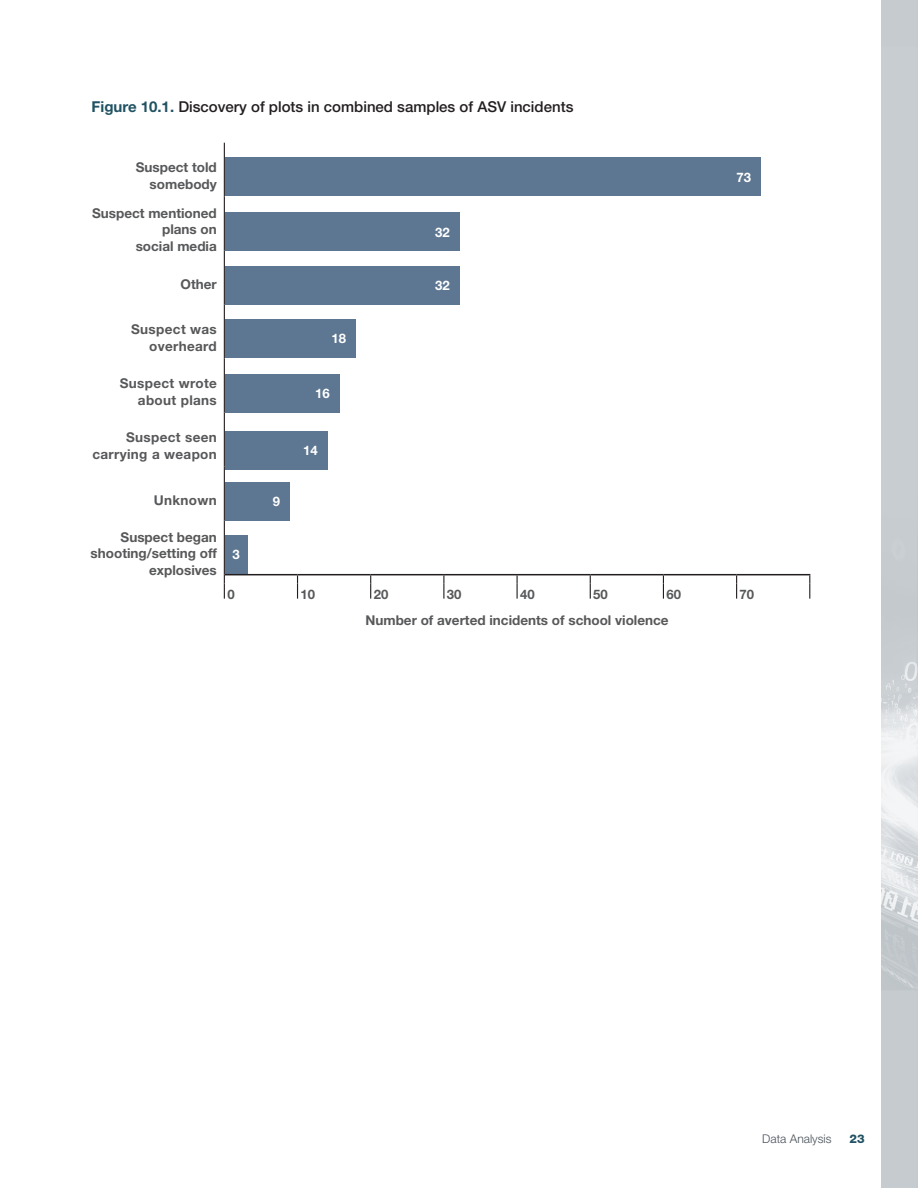
<style>
.page{position:relative;width:918px;height:1188px;background:#fff}
.page>*{position:absolute;margin:0;border:0;box-sizing:border-box;transform-origin:0 0}
.t1{font:500 15px "Helvetica Neue LT Std";color:#231f20}
.t2{font:700 13.5px/16.5px "Helvetica Neue LT Std";color:#57585a;text-align:right}
.t3{font:700 13.5px/16.5px "Helvetica Neue LT Std";letter-spacing:.025em;color:#57585a;text-align:right}
.t4{font:700 13.2px "Helvetica Neue LT Std";color:#57585a}
.t5{font:700 13.2px "Helvetica Neue LT Std";color:#fff}
.t6{font:300 12px "Helvetica Neue LT Std";color:#475057}
.t7{font:800 12px "Helvetica Neue LT Std";color:#215263}
.s1{font-weight:700;color:#215263}
</style>
<div class="page">
<img style="left:881px;top:0;width:37px;height:1188px">
<div style="left:225px;top:374px;width:114px;height:39px;background:#5d7691"></div>
<div style="left:225px;top:431px;width:102px;height:39px;background:#5d7691"></div>
<div style="left:225px;top:482px;width:65px;height:39px;background:#5d7691"></div>
<div style="left:225px;top:535px;width:23px;height:39px;background:#5d7691"></div>
<hr style="left:225px;top:574px;width:73px;height:1px;background:#231f20">
<hr style="left:298px;top:574px;width:73px;height:1px;background:#231f20">
<hr style="left:371px;top:574px;width:73px;height:1px;background:#231f20">
<hr style="left:444px;top:574px;width:73px;height:1px;background:#231f20">
<hr style="left:517px;top:574px;width:73px;height:1px;background:#231f20">
<hr style="left:590px;top:574px;width:73px;height:1px;background:#231f20">
<hr style="left:663px;top:574px;width:74px;height:1px;background:#231f20">
<hr style="left:737px;top:574px;width:73px;height:1px;background:#231f20">
<svg style="left:297px;top:575px;width:1px;height:24px"></svg>
<svg style="left:370px;top:575px;width:1px;height:24px"></svg>
<svg style="left:443px;top:575px;width:1px;height:24px"></svg>
<svg style="left:517px;top:575px;width:1px;height:24px"></svg>
<svg style="left:590px;top:575px;width:1px;height:24px"></svg>
<svg style="left:663px;top:575px;width:1px;height:24px"></svg>
<svg style="left:736px;top:575px;width:1px;height:24px"></svg>
<svg style="left:809px;top:575px;width:1px;height:24px"></svg>
<hr style="left:224px;top:143px;width:1px;height:54px;background:#231f20">
<hr style="left:224px;top:197px;width:1px;height:54px;background:#231f20">
<hr style="left:224px;top:251px;width:1px;height:54px;background:#231f20">
<hr style="left:224px;top:305px;width:1px;height:54px;background:#231f20">
<hr style="left:224px;top:359px;width:1px;height:54px;background:#231f20">
<hr style="left:224px;top:413px;width:1px;height:54px;background:#231f20">
<hr style="left:224px;top:467px;width:1px;height:54px;background:#231f20">
<hr style="left:224px;top:521px;width:1px;height:54px;background:#231f20">
<svg style="left:224px;top:575px;width:1px;height:24px"></svg>
<div style="left:225px;top:212px;width:234px;height:39px;background:#5d7691"></div>
<div style="left:225px;top:266px;width:234px;height:39px;background:#5d7691"></div>
<div style="left:225px;top:157px;width:536px;height:39px;background:#5d7691"></div>
<div style="left:225px;top:319px;width:131px;height:39px;background:#5d7691"></div>
<p class="t1" style="left:92px;top:98px;width:483px"><span class="s1">Figure 10.1.</span> Discovery of plots in combined samples of ASV incidents</p>
<p class="t2" style="left:136px;top:159px;width:83px">Suspect told somebody</p>
<p class="t2" style="left:92px;top:204px;width:126px">Suspect mentioned plans on<br>social media</p>
<p class="t2" style="left:181px;top:275px;width:38px">Other</p>
<p class="t3" style="left:131px;top:321px;width:87px">Suspect was overheard</p>
<p class="t3" style="left:120px;top:375px;width:99px">Suspect wrote about plans</p>
<p class="t3" style="left:92px;top:429px;width:126px">Suspect seen carrying a weapon</p>
<p class="t3" style="left:154px;top:491px;width:65px">Unknown</p>
<p class="t2" style="left:91px;top:528px;width:128px">Suspect began shooting/setting off explosives</p>
<p class="t5" style="left:232px;top:546px;width:9px">3</p>
<p class="t5" style="left:273px;top:493px;width:9px">9</p>
<p class="t5" style="left:332px;top:330px;width:16px">18</p>
<p class="t5" style="left:315px;top:385px;width:16px">16</p>
<p class="t5" style="left:303px;top:442px;width:16px">14</p>
<p class="t5" style="left:435px;top:224px;width:16px">32</p>
<p class="t5" style="left:435px;top:277px;width:16px">32</p>
<p class="t5" style="left:737px;top:169px;width:16px">73</p>
<p class="t4" style="left:227px;top:586px;width:9px">0</p>
<p class="t4" style="left:301px;top:586px;width:16px">10</p>
<p class="t4" style="left:374px;top:586px;width:16px">20</p>
<p class="t4" style="left:447px;top:586px;width:16px">30</p>
<p class="t4" style="left:520px;top:586px;width:16px">40</p>
<p class="t4" style="left:593px;top:586px;width:16px">50</p>
<p class="t4" style="left:666px;top:586px;width:16px">60</p>
<p class="t4" style="left:740px;top:586px;width:16px">70</p>
<p class="t2" style="left:365px;top:611px;width:305px">Number of averted incidents of school violence</p>
<p class="t6" style="left:762px;top:1131px;width:71px">Data Analysis</p>
<p class="t7" style="left:849px;top:1131px;width:17px">23</p>
</div>
